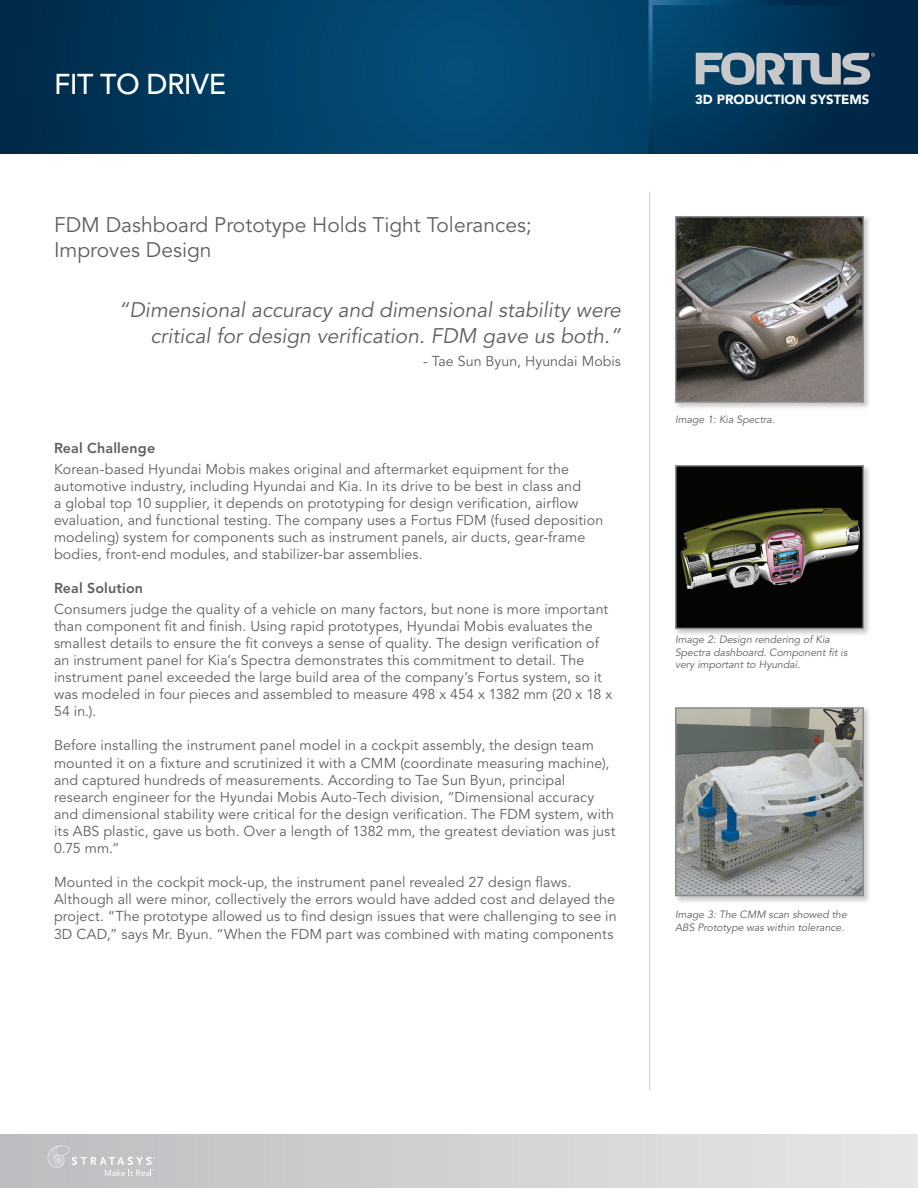
<style>
.page{position:relative;width:918px;height:1188px;background:#fff}
.page>*{position:absolute;margin:0;border:0;box-sizing:border-box;transform-origin:0 0}
.Main_title{font:500 28.5px "Avenir LT Std";letter-spacing:-.02em;color:#fff}
.t1{font:italic 21px/25.2px "Avenir LT Std";color:#5f5f62;text-align:right}
.Secondary_title{font:21px/25.2px "Avenir LT Std";color:#5f5f62}
.Main_text{font:14.25px/17.1px "Avenir LT Std";letter-spacing:.01em;color:#5f5f62}
.Main_text-2{font:800 14.25px "Avenir LT Std";letter-spacing:.01em;color:#5f5f62}
.Quote_name{font:14.25px "Avenir LT Std";color:#5f5f62}
.t2{font:900 13.2px "Avenir LT Std";color:#fff}
.Captions{font:italic 10.5px/12.6px "Avenir LT Std";color:#5f5f62}
</style>
<div class="page">
<hr style="left:649px;top:192px;width:1px;height:898px;background:#c7c8ca">
<svg style="left:0;top:0;width:649px;height:154px;background:#013f65"></svg>
<svg style="left:649px;top:0;width:269px;height:154px;background:#114060"></svg>
<div style="left:673px;top:214px;width:199px;height:196px;background:#231f20;opacity:.25"></div>
<img style="left:678px;top:219px;width:183px;height:181px">
<div style="left:675px;top:216px;width:189px;height:187px;border:2px solid #8a8c8f"></div>
<div style="left:674px;top:464px;width:198px;height:173px;background:#231f20;opacity:.25"></div>
<img style="left:678px;top:468px;width:183px;height:158px">
<div style="left:675px;top:465px;width:189px;height:164px;border:2px solid #8a8c8f"></div>
<div style="left:674px;top:706px;width:198px;height:198px;background:#231f20;opacity:.25"></div>
<img style="left:678px;top:710px;width:183px;height:183px">
<div style="left:675px;top:707px;width:189px;height:189px;border:2px solid #8a8c8f"></div>
<div style="left:0;top:1134px;width:918px;height:54px;background:linear-gradient(to right,#bcbdbf,#e5e6e8)"></div>
<svg style="left:48px;top:1146px;width:107px;height:30px;background:#c7c8ca"></svg>
<p class="Main_title" style="left:54px;top:67px;width:174px">FIT TO DRIVE</p>
<p class="Secondary_title" style="left:54px;top:213px;width:479px">FDM Dashboard Prototype Holds Tight Tolerances;<br>Improves Design</p>
<p class="t1" style="left:119px;top:298px;width:504px">“Dimensional accuracy and dimensional stability were critical for design verification. FDM gave us both.”</p>
<p class="Quote_name" style="left:423px;top:353px;width:199px">- Tae Sun Byun, Hyundai Mobis</p>
<p class="Main_text-2" style="left:54px;top:440px;width:103px">Real Challenge</p>
<p class="Main_text" style="left:54px;top:461px;width:551px">Korean-based Hyundai Mobis makes original and aftermarket equipment for the automotive industry, including Hyundai and Kia. In its drive to be best in class and<br>a global top 10 supplier, it depends on prototyping for design verification, airflow evaluation, and functional testing. The company uses a Fortus FDM (fused deposition modeling) system for components such as instrument panels, air ducts, gear-frame bodies, front-end modules, and stabilizer-bar assemblies.</p>
<p class="Main_text-2" style="left:54px;top:580px;width:91px">Real Solution</p>
<p class="Main_text" style="left:54px;top:601px;width:560px">Consumers judge the quality of a vehicle on many factors, but none is more important than component fit and finish. Using rapid prototypes, Hyundai Mobis evaluates the smallest details to ensure the fit conveys a sense of quality. The design verification of an instrument panel for Kia’s Spectra demonstrates this commitment to detail. The instrument panel exceeded the large build area of the company’s Fortus system, so it was modeled in four pieces and assembled to measure 498 x 454 x 1382 mm (20 x 18 x 54 in.).</p>
<p class="Main_text" style="left:54px;top:737px;width:563px">Before installing the instrument panel model in a cockpit assembly, the design team mounted it on a fixture and scrutinized it with a CMM (coordinate measuring machine), and captured hundreds of measurements. According to Tae Sun Byun, principal research engineer for the Hyundai Mobis Auto-Tech division, “Dimensional accuracy and dimensional stability were critical for the design verification. The FDM system, with its ABS plastic, gave us both. Over a length of 1382 mm, the greatest deviation was just 0.75 mm.”</p>
<p class="Main_text" style="left:54px;top:874px;width:564px">Mounted in the cockpit mock-up, the instrument panel revealed 27 design flaws.<br>Although all were minor, collectively the errors would have added cost and delayed the project. “The prototype allowed us to find design issues that were challenging to see in 3D CAD,” says Mr. Byun. “When the FDM part was combined with mating components</p>
<p class="t2" style="left:695px;top:91px;width:176px">3D PRODUCTION SYSTEMS</p>
<p class="Captions" style="left:675px;top:413px;width:102px">Image 1: Kia Spectra.</p>
<p class="Captions" style="left:675px;top:634px;width:174px">Image 2: Design rendering of Kia<br>Spectra dashboard. Component fit is very important to Hyundai.</p>
<p class="Captions" style="left:675px;top:909px;width:173px">Image 3: The CMM scan showed the<br>ABS Prototype was within tolerance.</p>
</div>
